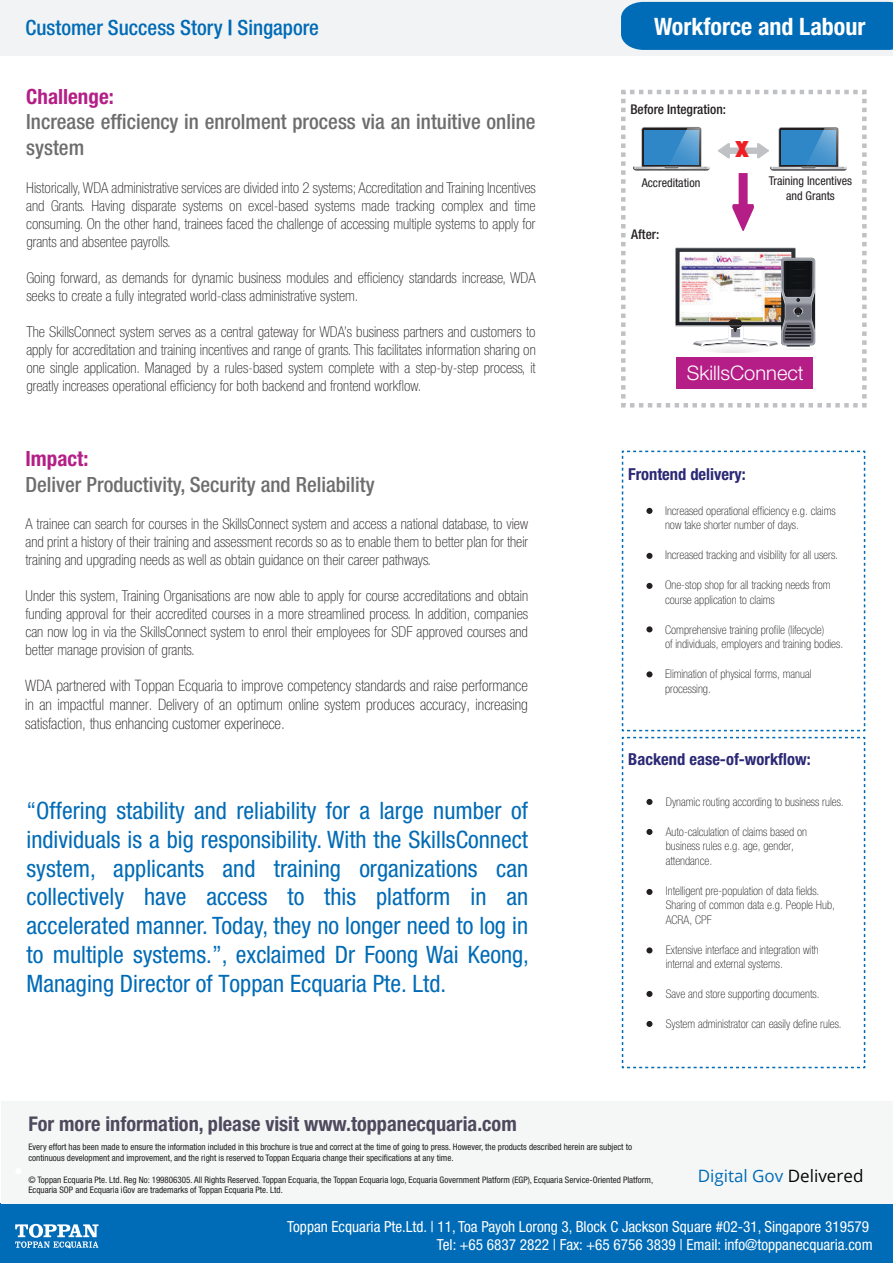
<style>
.page{position:relative;width:893px;height:1263px;background:#fff}
.page>*{position:absolute;margin:0;border:0;box-sizing:border-box;transform-origin:0 0}
.t1{font:condensed 24px/28.8px "Helvetica Neue LT Std";color:#006bb6;text-align:justify}
.t2{font:700 condensed 24px "Helvetica Neue LT Std";color:#fff}
.t3{font:800 condensed 21.3px "Gill Sans";color:#ee1e24}
.t4{font:500 condensed 21px/25.2px "Helvetica Neue LT Std";color:#6d6d6d}
.t5{font:500 condensed 21px "Helvetica Neue LT Std";color:#006bb6}
.t6{font:700 condensed 21px "Helvetica Neue LT Std";color:#b41e86}
.t7{font:700 condensed 20.25px "Helvetica Neue LT Std";color:#4f495d}
.t8{font:300 20.1px "Helvetica Neue LT Std";color:#fff}
.t9{font:16.95px "Open Sans";color:#006bb6}
.t10{font:700 condensed 16.5px "Helvetica Neue LT Std";color:#2b2875}
.t11{font:100 condensed 15.75px/18.9px "Helvetica Neue LT Std";color:#231f20;text-align:justify}
.t12{font:condensed 15.3px/18.3px "Helvetica Neue LT Std";color:#fff;text-align:right}
.t13{font:100 condensed 15px/18px "Helvetica Neue LT Std";color:#231f20;text-align:justify}
.t14{font:500 condensed 13.35px "Helvetica Neue LT Std";color:#231f20}
.t15{font:condensed 12.15px/14.5px "Helvetica Neue LT Std";color:#231f20;text-align:center}
.t16{font:100 condensed 12px/14.4px "Helvetica Neue LT Std";color:#231f20}
.t17{font:condensed 9px/10.8px "Helvetica Neue LT Std";color:#211e1e}
.s1{font-weight:700}
.s2{color:#050504}
</style>
<div class="page">
<div style="left:0;top:1203px;width:893px;height:60px;background:#006bb6"></div>
<div style="left:1px;top:1101px;width:892px;height:102px;background:#f5f7f7"></div>
<div style="left:15px;top:1168px;width:7px;height:6px;background:#fff;border-radius:50%"></div>
<svg style="left:621px;top:89px;width:246px;height:319px"></svg>
<div style="left:676px;top:358px;width:137px;height:31px;background:#b41e86"></div>
<div style="left:0;top:0;width:893px;height:56px;background:#f2f3f4"></div>
<div style="left:621px;top:2px;width:272px;height:48px;background:#006bb6"></div>
<svg style="left:15px;top:1224px;width:83px;height:24px"></svg>
<svg style="left:621px;top:450px;width:245px;height:619px"></svg>
<h3 class="t5" style="left:26px;top:15px;width:295px">Customer Success Story <span class="s1">|</span> Singapore</h3>
<h1 class="t2" style="left:654px;top:12px;width:213px">Workforce and Labour</h1>
<h3 class="t6" style="left:26px;top:84px;width:89px">Challenge:</h3>
<h3 class="t4" style="left:26px;top:109px;width:511px">Increase efficiency in enrolment process via an intuitive online system</h3>
<p class="t13" style="left:26px;top:179px;width:511px">Historically,WDA administrative services are divided into 2 systems; Accreditation and Training Incentives and Grants. Having disparate systems on excel-based systems made tracking complex and time consuming. On the other hand, trainees faced the challenge of accessing multiple systems to apply for grants and absentee payrolls.</p>
<p class="t13" style="left:26px;top:269px;width:511px">Going forward, as demands for dynamic business modules and efficiency standards increase, WDA seeks to create a fully integrated world-class administrative system.</p>
<p class="t13" style="left:26px;top:323px;width:511px">The SkillsConnect system serves as a central gateway for WDA’s business partners and customers to apply for accreditation and training incentives and range of grants. This facilitates information sharing on one single application. Managed by a rules-based system complete with a step-by-step process, it greatly increases operational efficiency for both backend and frontend workflow.</p>
<h3 class="t6" style="left:26px;top:446px;width:64px">Impact:</h3>
<h3 class="t4" style="left:26px;top:471px;width:351px">Deliver Productivity, Security and Reliability</h3>
<p class="t13" style="left:26px;top:515px;width:504px">A trainee can search for courses in the SkillsConnect system and access a national database, to view and print a history of their training and assessment records so as to enable them to better plan for their training and upgrading needs as well as obtain guidance on their career pathways.</p>
<p class="t13" style="left:26px;top:587px;width:504px">Under this system, Training Organisations are now able to apply for course accreditations and obtain funding approval for their accredited courses in a more streamlined process. In addition, companies can now log in via the SkillsConnect system to enrol their employees for SDF approved courses and better manage provision of grants.</p>
<p class="t13" style="left:26px;top:677px;width:504px">WDA partnered with Ecquaria to improve competency standards and raise performance in an impactful manner. Delivery of an optimum online system produces accuracy, increasing satisfaction, thus enhancing customer experience.</p>
<p class="t11" style="left:25px;top:676px;width:504px">WDA partnered with Toppan Ecquaria to improve competency standards and raise performance in an impactful manner. Delivery of an optimum online system produces accuracy, increasing satisfaction, thus enhancing customer experinece.</p>
<p class="t1" style="left:26px;top:796px;width:504px">“Offering stability and reliability for a large number of individuals is a big responsibility. With the SkillsConnect system, applicants and training organizations can collectively have access to this platform in an accelerated manner. Today, they no longer need to log in to multiple systems.”, exclaimed Dr Foong Wai Keong, Managing Director of Toppan Ecquaria Pte. Ltd.</p>
<p class="t14" style="left:630px;top:102px;width:97px">Before Integration:</p>
<h2 class="t3" style="left:735px;top:136px;width:16px">X</h2>
<p class="t15" style="left:642px;top:176px;width:60px">Accreditation</p>
<p class="t15" style="left:769px;top:174px;width:85px">Training Incentives and Grants</p>
<p class="t14" style="left:631px;top:226px;width:29px">After:</p>
<h3 class="t8" style="left:687px;top:360px;width:119px">SkillsConnect</h3>
<p class="t10" style="left:628px;top:464px;width:119px">Frontend delivery:</p>
<p class="t16" style="left:665px;top:503px;width:172px">Increased operational efficiency e.g. claims now take shorter number of days.</p>
<p class="t16" style="left:665px;top:548px;width:175px">Increased tracking and visibility for all users.</p>
<p class="t16" style="left:665px;top:578px;width:167px">One-stop shop for all tracking needs from course application to claims</p>
<p class="t16" style="left:665px;top:622px;width:180px">Comprehensive training profile (lifecycle)<br>of individuals, employers and training bodies.</p>
<p class="t16" style="left:665px;top:667px;width:148px">Elimination of physical forms, manual processing.</p>
<p class="t10" style="left:628px;top:749px;width:184px">Backend ease-of-workflow:</p>
<p class="t16" style="left:666px;top:794px;width:179px">Dynamic routing according to business rules.</p>
<p class="t16" style="left:666px;top:824px;width:143px">Auto-calculation of claims based on business rules e.g. age, gender, attendance.</p>
<p class="t16" style="left:666px;top:883px;width:171px">Intelligent pre-population of data fields.<br>Sharing of common data e.g. People Hub,<br>ACRA, CPF</p>
<p class="t16" style="left:666px;top:942px;width:154px">Extensive interface and integration with internal and external systems.</p>
<p class="t16" style="left:666px;top:986px;width:155px">Save and store supporting documents.</p>
<p class="t16" style="left:666px;top:1016px;width:177px">System administrator can easily define rules.</p>
<h3 class="t7" style="left:28px;top:1111px;width:490px">For more information, please visit www.toppanecquaria.com</h3>
<p class="t17" style="left:28px;top:1141px;width:605px">Every effort has been made to ensure the information included in this brochure is true and correct at the time of going to press. However, the products described herein are subject to continuous development and improvement, and the right is reserved to Toppan Ecquaria change their specifications at any time.</p>
<p class="t17" style="left:28px;top:1174px;width:626px">© Toppan Ecquaria Pte. Ltd. Reg No: 199806305. All Rights Reserved. Toppan Ecquaria, the Toppan Ecquaria logo, Ecquaria Government Platform (EGP), Ecquaria Service-Oriented Platform,<br>Ecquaria SOP and Ecquaria iGov are trademarks of Toppan Ecquaria Pte. Ltd.</p>
<p class="t9" style="left:698px;top:1164px;width:167px">Digital Gov <span class="s2">Delivered</span></p>
<p class="t12" style="left:287px;top:1217px;width:587px">Toppan Ecquaria Pte.Ltd. | 11, Toa Payoh Lorong 3, Block C Jackson Square #02-31, Singapore 319579<br>Tel: +65 6837 2822 | Fax: +65 6756 3839 | Email: info@toppanecquaria.com</p>
</div>
